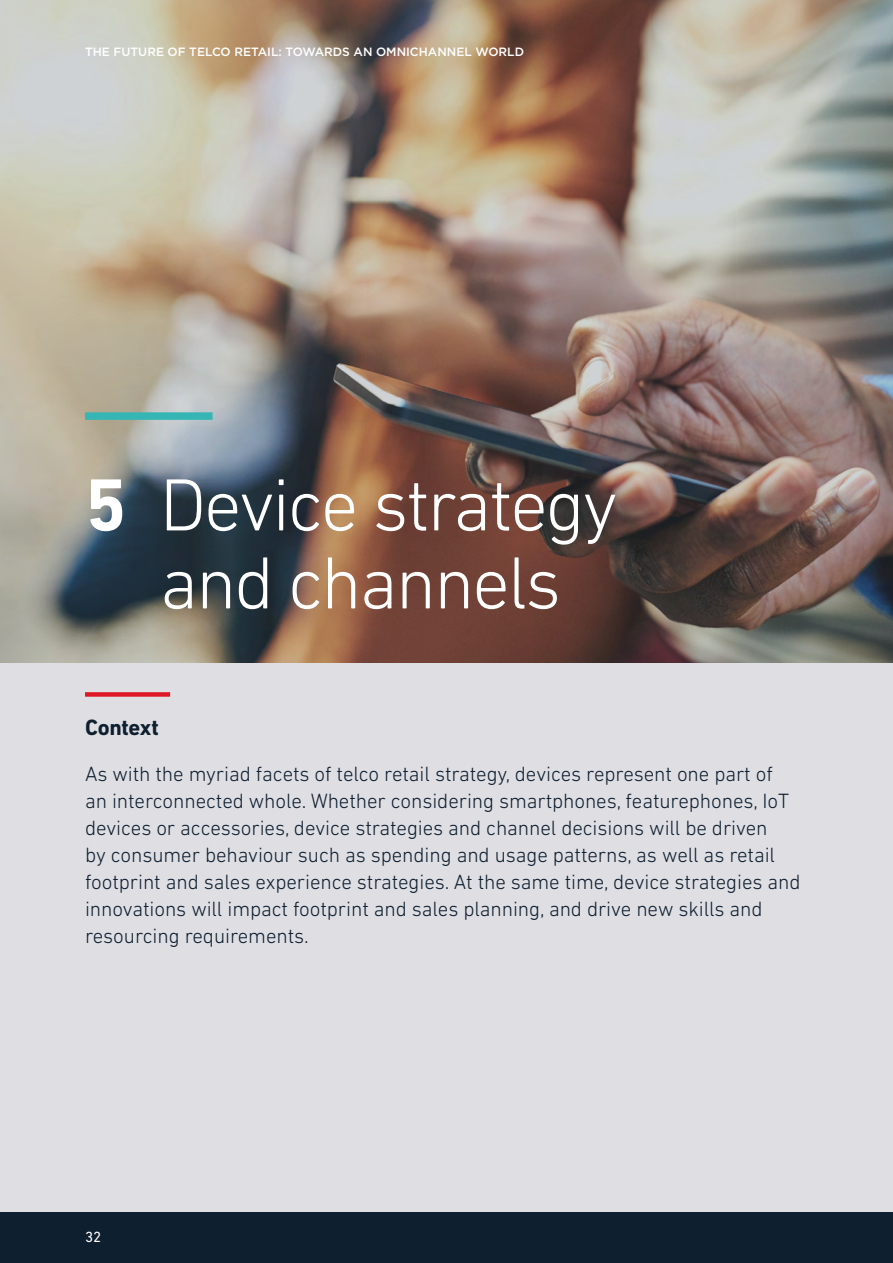
<style>
.page{position:relative;width:893px;height:1263px;background:#dedee3}
.page>*{position:absolute;margin:0;border:0;box-sizing:border-box;transform-origin:0 0}
.H1_Chapter_title{font:300 75px/78px "DIN Next LT Pro";letter-spacing:-.03em;color:#fff;text-align:center}
.t1{font:700 22.5px "DIN Next LT Pro";letter-spacing:-.015em;color:#0e1f30}
.Section_intro{font:300 21px/27px "DIN Next LT Pro";letter-spacing:-.005em;color:#0e1f30}
.t2{font:15px "DIN Next LT Pro";color:#fff}
.t3{font:500 12px "Gotham";color:#fff}
.s1{font-weight:700}
</style>
<div class="page">
<img style="left:0;top:0;width:893px;height:662px">
<div style="left:0;top:1212px;width:893px;height:51px;background:#0e1f30"></div>
<div style="left:85px;top:412px;width:128px;height:8px;background:#35b6b4"></div>
<div style="left:85px;top:692px;width:85px;height:5px;background:#de1726"></div>
<p class="t3" style="left:85px;top:44px;width:440px">THE FUTURE OF TELCO RETAIL: TOWARDS AN OMNICHANNEL WORLD</p>
<p class="H1_Chapter_title" style="left:85px;top:465px;width:534px"><span class="s1">5</span> Device strategy and channels</p>
<h2 class="t1" style="left:85px;top:714px;width:75px">Context</h2>
<p class="Section_intro" style="left:85px;top:761px;width:717px">As with the myriad facets of telco retail strategy, devices represent one part of<br>an interconnected whole. Whether considering smartphones, featurephones, IoT devices or accessories, device strategies and channel decisions will be driven<br>by consumer behaviour such as spending and usage patterns, as well as retail footprint and sales experience strategies. At the same time, device strategies and innovations will impact footprint and sales planning, and drive new skills and resourcing requirements.</p>
<p class="t2" style="left:85px;top:1228px;width:18px">32</p>
</div>
